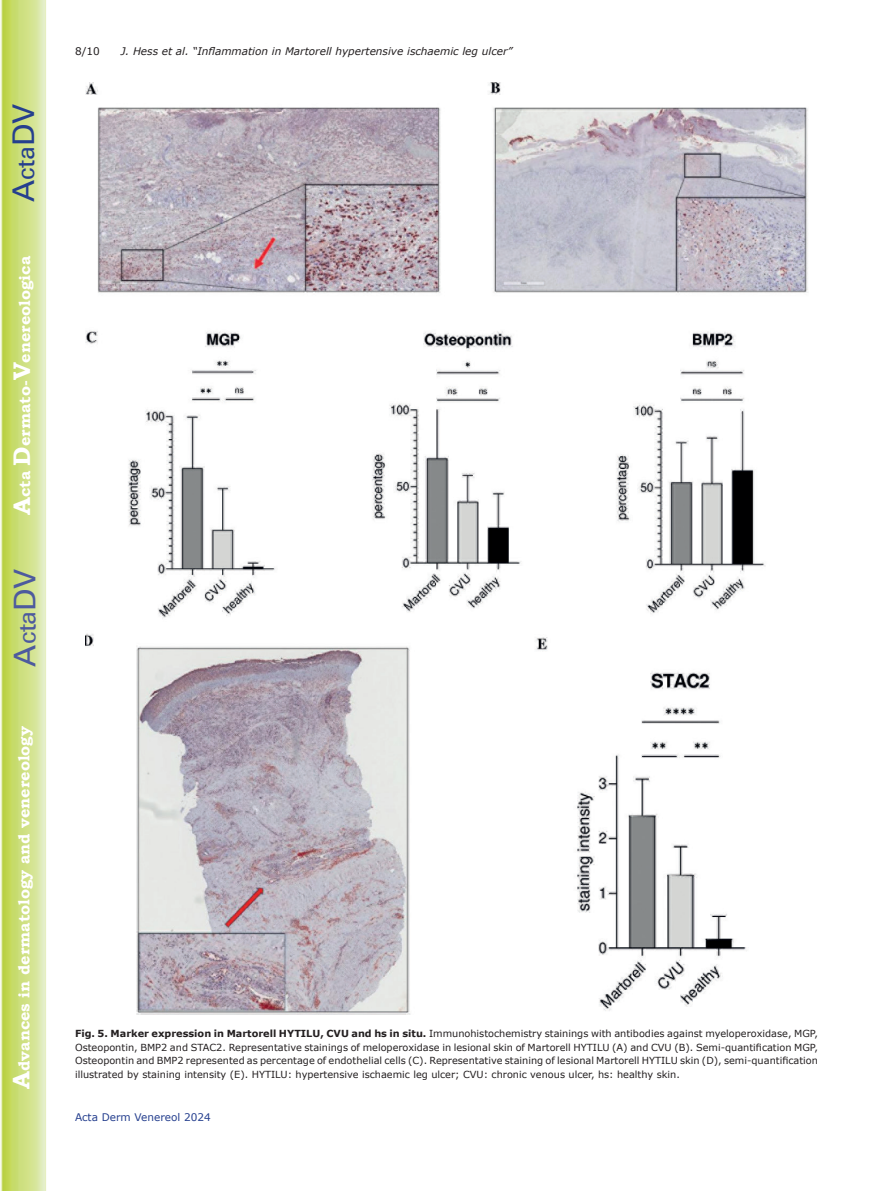
<style>
.page{position:relative;width:893px;height:1191px;background:#fff}
.page>*{position:absolute;margin:0;border:0;box-sizing:border-box;transform-origin:0 0}
.t1{font:30px "Univers";color:#4d5a9e}
.t2{font:30px "Univers";color:#253f8e}
.t3{font:700 15.75px "Bookman Old Style";color:#fff}
.t4{font:italic 10.5px "Verdana";color:#231f20}
.t5{font:10.5px "Verdana";color:#253f8e}
.t6{font:10.5px "Verdana";color:#231f20}
.t7{font:9.75px/13.5px "Verdana";color:#231f20;text-align:justify}
.s1{font-size:24px}
.s2{font-weight:700}
</style>
<div class="page">
<svg style="left:1px;top:0;width:45px;height:1191px;background:#cfe084"></svg>
<img style="left:85px;top:83px;width:723px;height:931px">
<h1 class="t2" style="left:6px;top:202px;width:100px;rotate:-90deg">A<span class="s1">cta</span>DV</h1>
<h2 class="t3" style="left:15px;top:515px;width:260px;rotate:-90deg"><span class="s1">A</span>cta <span class="s1">D</span>ermato-<span class="s1">V</span>enereologica</h2>
<h1 class="t1" style="left:7px;top:666px;width:100px;rotate:-90deg">A<span class="s1">cta</span>DV</h1>
<h2 class="t3" style="left:15px;top:1088px;width:364px;rotate:-90deg"><span class="s1">A</span>dvances in dermatology and venereology</h2>
<p class="t6" style="left:75px;top:44px;width:26px">8/10</p>
<p class="t4" style="left:121px;top:44px;width:393px">J. Hess et al. “Inflammation in Martorell hypertensive ischaemic leg ulcer”</p>
<p class="t7" style="left:75px;top:1027px;width:744px"><span class="s2">Fig. 5. Marker expression in Martorell HYTILU, CVU and hs in situ.</span> Immunohistochemistry stainings with antibodies against myeloperoxidase, MGP, Osteopontin, BMP2 and STAC2. Representative stainings of meloperoxidase in lesional skin of Martorell HYTILU (A) and CVU (B). Semi-quantification MGP, Osteopontin and BMP2 represented as percentage of endothelial cells (C). Representative staining of lesional Martorell HYTILU skin (D), semi-quantification illustrated by staining intensity (E). HYTILU: hypertensive ischaemic leg ulcer; CVU: chronic venous ulcer, hs: healthy skin.</p>
<p class="t5" style="left:75px;top:1110px;width:137px">Acta Derm Venereol 2024</p>
</div>
